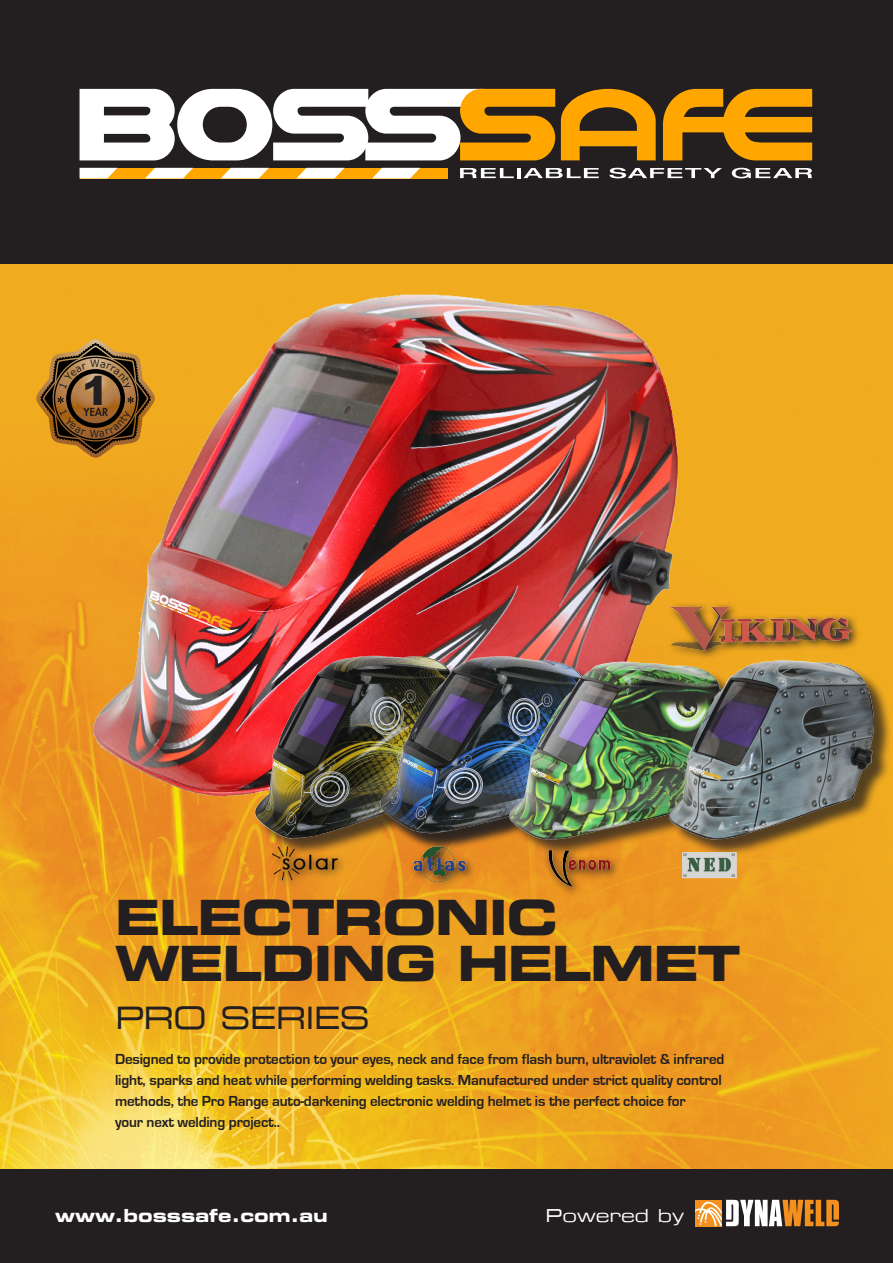
<style>
.page{position:relative;width:893px;height:1263px;background:#fff}
.page>*{position:absolute;margin:0;border:0;box-sizing:border-box;transform-origin:0 0}
.t1{font:48.6px/46.5px "Eurostile LT Std Bold Ex 2";letter-spacing:-.03em;color:#231f20}
.t2{font:900 39.75px "Arial";color:#231f20}
.t3{font:31.05px "Eurostile Extended";letter-spacing:-.03em;color:#231f20}
.t4{font:18px "Eurostile LT Std Bold Ex 2";color:#fff}
.t5{font:18px "Eurostile Extended";color:#fff}
.t6{font:700 15px "Eurostile";letter-spacing:-.01em;color:#231f20}
</style>
<div class="page">
<img style="left:0;top:264px;width:893px;height:905px">
<div style="left:0;top:0;width:893px;height:264px;background:#231f20"></div>
<div style="left:0;top:1169px;width:893px;height:94px;background:#231f20"></div>
<svg style="left:695px;top:1200px;width:144px;height:26px"></svg>
<div style="left:80px;top:168px;width:367px;height:10px;background:#ffa700"></div>
<svg style="left:80px;top:168px;width:37px;height:10px"></svg>
<svg style="left:145px;top:168px;width:48px;height:10px"></svg>
<svg style="left:221px;top:168px;width:48px;height:10px"></svg>
<svg style="left:297px;top:168px;width:48px;height:10px"></svg>
<svg style="left:372px;top:168px;width:48px;height:10px"></svg>
<svg style="left:460px;top:168px;width:139px;height:10px"></svg>
<svg style="left:609px;top:168px;width:113px;height:10px"></svg>
<svg style="left:732px;top:168px;width:80px;height:10px"></svg>
<svg style="left:80px;top:89px;width:732px;height:71px"></svg>
<div style="left:666px;top:602px;width:196px;height:58px;background:#f0aa1f"></div>
<img style="left:677px;top:595px;width:180px;height:63px">
<img style="left:93px;top:292px;width:584px;height:504px">
<div style="left:240px;top:659px;width:652px;height:198px;background:#231f20;opacity:.75"></div>
<img style="left:225px;top:644px;width:260px;height:196px">
<img style="left:367px;top:645px;width:250px;height:200px">
<img style="left:509px;top:661px;width:160px;height:178px">
<img style="left:669px;top:659px;width:205px;height:181px">
<img style="left:380px;top:840px;width:117px;height:59px">
<svg style="left:543px;top:846px;width:2px;height:51px"></svg>
<img style="left:545px;top:838px;width:84px;height:62px">
<img style="left:264px;top:829px;width:82px;height:68px">
<img style="left:648px;top:828px;width:117px;height:98px">
<svg style="left:36px;top:339px;width:119px;height:119px;background:#a17129"></svg>
<p class="t2" style="left:82px;top:362px;width:28px">1</p>
<p class="t1" style="left:115px;top:893px;width:627px">ELECTRONIC<br>WELDING HELMET</p>
<p class="t3" style="left:115px;top:996px;width:257px">PRO SERIES</p>
<p class="t6" style="left:115px;top:1051px;width:611px">Designed to provide protection to your eyes, neck and face from flash burn, ultraviolet &amp; infrared</p>
<p class="t6" style="left:115px;top:1072px;width:608px">light, sparks and heat while performing welding tasks. Manufactured under strict quality control</p>
<p class="t6" style="left:115px;top:1093px;width:572px">methods, the Pro Range auto-darkening electronic welding helmet is the perfect choice for</p>
<p class="t6" style="left:115px;top:1114px;width:166px">your next welding project..</p>
<p class="t4" style="left:55px;top:1203px;width:274px">www.bosssafe.com.au</p>
<p class="t5" style="left:545px;top:1203px;width:140px">Powered by</p>
</div>
